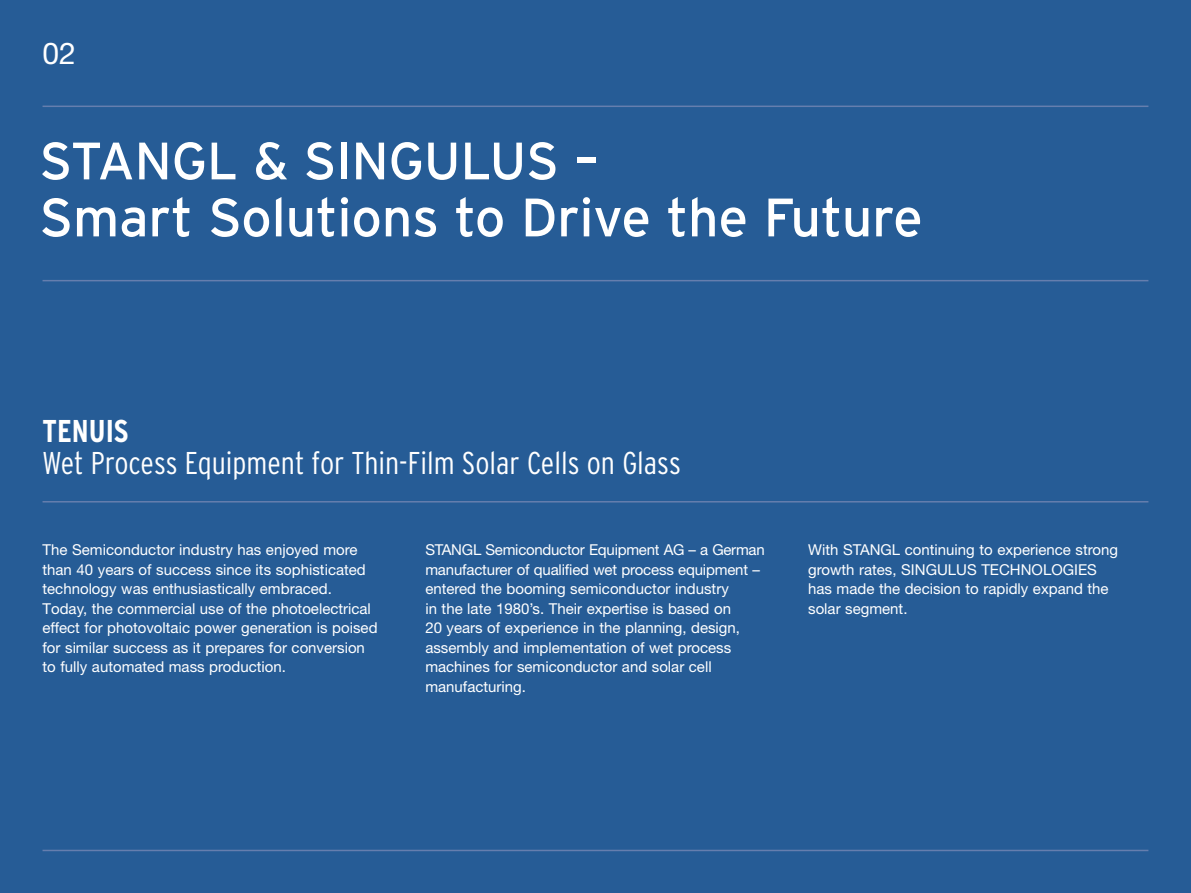
<style>
.page{position:relative;width:1191px;height:893px;background:#265c96}
.page>*{position:absolute;margin:0;border:0;box-sizing:border-box;transform-origin:0 0}
.t1{font:54px "Interstate";letter-spacing:-.005em;color:#fff}
.t2{font:52.5px "Interstate";letter-spacing:-.005em;color:#fff}
.t3{font:300 condensed 31.5px "Interstate";color:#fff}
.t4{font:700 condensed 31.5px "Interstate";color:#fff}
.t5{font:30px "Helvetica Neue";color:#fff}
.t6{font:15px/19.5px "Helvetica Neue";color:#fff}
.s1{font-size:54px}
</style>
<div class="page">
<hr style="left:43px;top:501px;width:1105px;height:1px;background:#657eae">
<hr style="left:43px;top:106px;width:1105px;height:1px;background:#657eae">
<hr style="left:43px;top:850px;width:1105px;height:1px;background:#657eae">
<hr style="left:43px;top:280px;width:1105px;height:1px;background:#657eae">
<h3 class="t5" style="left:43px;top:43px;width:35px">02</h3>
<h2 class="t2" style="left:39px;top:141px;width:561px">STANGL &amp; SINGULUS <span class="s1">–</span></h2>
<h1 class="t1" style="left:39px;top:197px;width:885px">Smart Solutions to Drive the Future</h1>
<h3 class="t4" style="left:43px;top:419px;width:88px">TENUIS</h3>
<h3 class="t3" style="left:43px;top:451px;width:640px">Wet Process Equipment for Thin-Film Solar Cells on Glass</h3>
<p class="t6" style="left:43px;top:541px;width:336px">The Semiconductor industry has enjoyed more than 40 years of success since its sophisticated technology was enthusiastically embraced.<br>Today, the commercial use of the photoelectrical effect for photovoltaic power generation is poised for similar success as it prepares for conversion to fully automated mass production.</p>
<p class="t6" style="left:425px;top:541px;width:341px">STANGL Semiconductor Equipment AG – a German manu facturer of qualified wet process equipment – entered the booming semiconductor industry<br>in the late 1980’s. Their expertise is based on<br>20 years of experience in the planning, design, assembly and implementation of wet process machines for semiconductor and solar cell manufacturing.</p>
<p class="t6" style="left:808px;top:541px;width:311px">With STANGL continuing to experience strong growth rates, SINGULUS TECHNOLOGIES has made the decision to rapidly expand the solar segment.</p>
</div>
